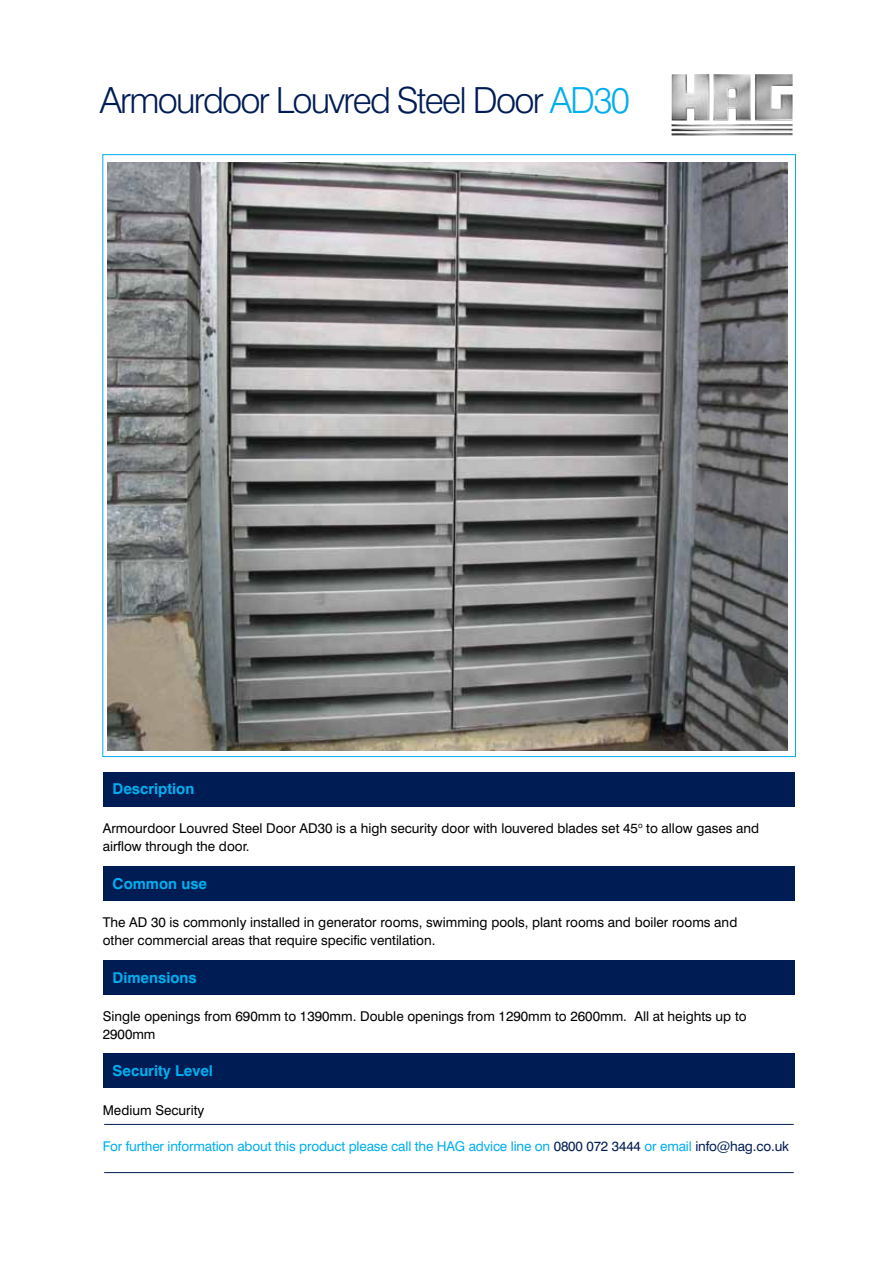
<style>
.page{position:relative;width:893px;height:1263px;background:#fff}
.page>*{position:absolute;margin:0;border:0;box-sizing:border-box;transform-origin:0 0}
.t1{font:300 36px "Swiss 721 BT";letter-spacing:-.05em;color:#001c54}
.t2{font:700 15px "Swiss 721 BT";color:#00aeef}
.t3{font:13.5px/18px "Swiss 721 BT";color:#000}
.t4{font:13.5px "Swiss 721 BT";letter-spacing:-.01em;color:#00aeef}
.s1{color:#00aeef}
.s2{color:#001c54}
</style>
<div class="page">
<hr style="left:104px;top:1124px;width:690px;height:1px;background:#001c54">
<hr style="left:104px;top:1172px;width:690px;height:1px;background:#001c54">
<img style="left:671px;top:74px;width:122px;height:61px">
<img style="left:108px;top:162px;width:679px;height:588px">
<div style="left:104px;top:772px;width:691px;height:34px;background:#001c54"></div>
<div style="left:104px;top:1053px;width:691px;height:34px;background:#001c54"></div>
<div style="left:104px;top:867px;width:691px;height:34px;background:#001c54"></div>
<div style="left:104px;top:960px;width:691px;height:34px;background:#001c54"></div>
<h1 class="t1" style="left:100px;top:78px;width:531px">Armourdoor Louvred Steel Door <span class="s1">AD30</span></h1>
<p class="t2" style="left:113px;top:780px;width:83px">Description</p>
<p class="t3" style="left:103px;top:819px;width:658px">Armourdoor Louvred Steel Door AD30 is a high security door with louvered blades set 45<sup>o</sup> to allow gases and airflow through the door.</p>
<p class="t2" style="left:113px;top:874px;width:96px">Common use</p>
<p class="t3" style="left:103px;top:913px;width:636px">The AD 30 is commonly installed in generator rooms, swimming pools, plant rooms and boiler rooms and other commercial areas that require specific ventilation.</p>
<p class="t2" style="left:113px;top:968px;width:86px">Dimensions</p>
<p class="t3" style="left:103px;top:1007px;width:645px">Single openings from 690mm to 1390mm. Double openings from 1290mm to 2600mm. All at heights up to<br>2900mm</p>
<p class="t2" style="left:113px;top:1061px;width:102px">Security Level</p>
<p class="t3" style="left:103px;top:1101px;width:103px">Medium Security</p>
<p class="t4" style="left:103px;top:1138px;width:688px">For further information about this product please call the HAG advice line on <span class="s2">0800 072 3444</span> or email <span class="s2">info@hag.co.uk</span></p>
</div>
